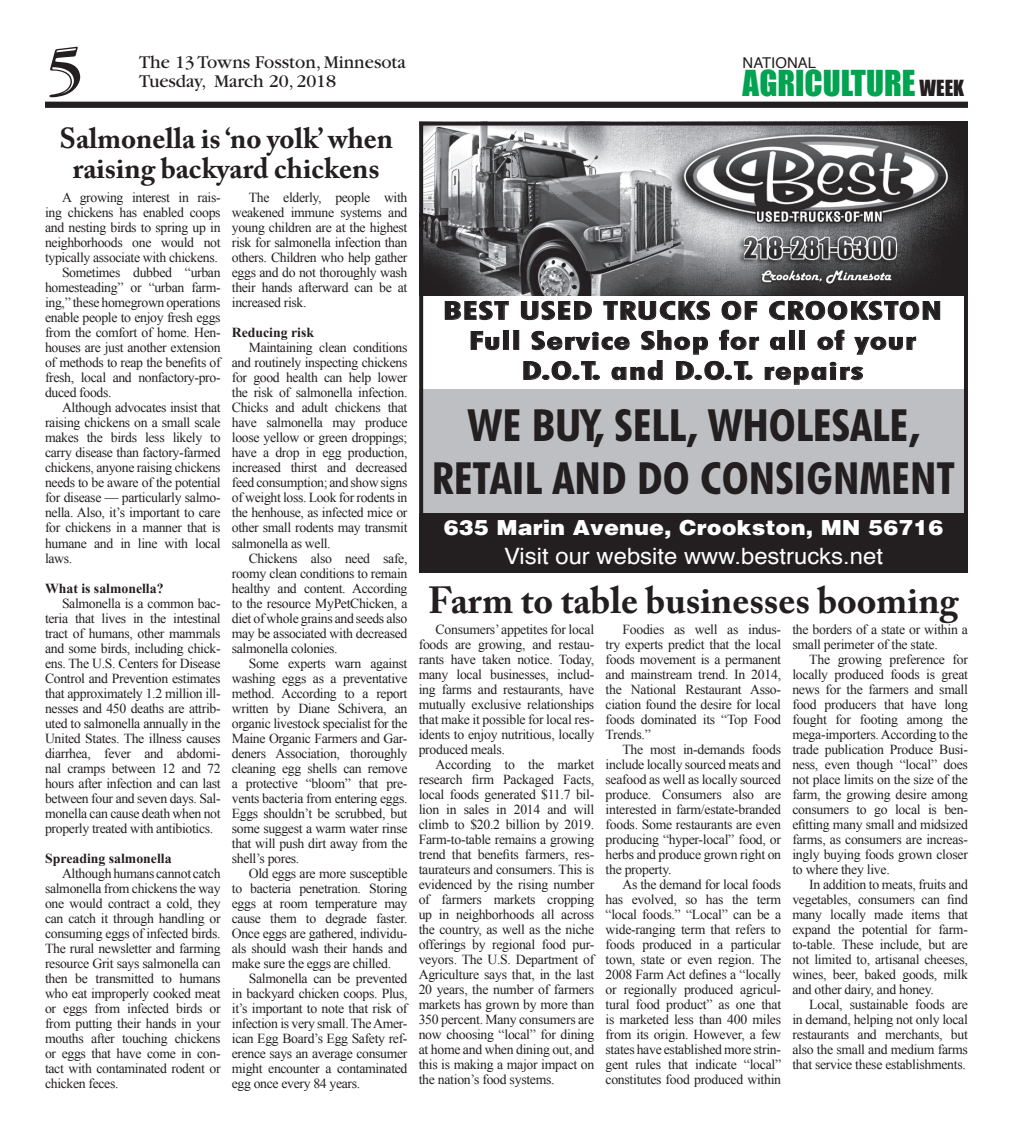
<style>
.page{position:relative;width:1013px;height:1144px;background:#fff}
.page>*{position:absolute;margin:0;border:0;box-sizing:border-box;transform-origin:0 0}
.t1{font:700 63.88px "Garamond Handtooled";color:#231f20}
.t2{font:700 condensed 44.38px/53.4px "Futura BT";color:#231f20;text-align:center;scale:1.07 1}
.Title_24pt_columnist{font:700 37.5px "Adobe Caslon Pro";color:#231f20}
.t3{font:32.88px "Impact";color:#00a34f}
.Title_24pt_columnist-2{font:700 28.75px/30px "Adobe Caslon Pro";color:#231f20;text-align:center}
.t4{font:700 condensed 25px/30px "Futura BT";letter-spacing:.035em;color:#231f20;text-align:center;scale:1.49 1}
.t5{font:22.5px "Helvetica";color:#fff;scale:1.06 1}
.t6{font:900 21.25px "Helvetica";color:#fff;scale:1.06 1}
.t7{font:18.75px "Garamond";color:#231f20}
.t8{font:14.88px "Helvetica";color:#231f20}
.Body_Copy{font:13.75px/15px "Times New Roman";letter-spacing:-.025em;color:#231f20;text-align:justify}
.Highlights{font:700 13.75px "Times New Roman";color:#231f20}
.s1{font-size:20.38px;color:#231f20}
</style>
<div class="page">
<div style="left:45px;top:102px;width:923px;height:6px;background:#231f20"></div>
<div style="left:419px;top:389px;width:549px;height:125px;background:#bebfc2"></div>
<svg style="left:444px;top:300px;width:65px;height:20px"></svg>
<svg style="left:470px;top:331px;width:29px;height:19px"></svg>
<div style="left:503px;top:330px;width:6px;height:20px;border:1px solid #231f20"></div>
<div style="left:513px;top:330px;width:6px;height:20px;border:1px solid #231f20"></div>
<svg style="left:520px;top:300px;width:420px;height:85px"></svg>
<img style="left:424px;top:122px;width:544px;height:173px">
<div style="left:419px;top:513px;width:549px;height:59px;background:#231f20"></div>
<div style="left:419px;top:122px;width:548px;height:450px;border:4px solid #231f20"></div>
<h1 class="t1" style="left:45px;top:33px;width:42px">5</h1>
<h3 class="t7" style="left:139px;top:52px;width:268px">The 13 Towns Fosston, Minnesota</h3>
<h3 class="t7" style="left:139px;top:71px;width:198px">Tuesday, March 20, 2018</h3>
<p class="t8" style="left:742px;top:51px;width:75px">NATIONAL</p>
<h3 class="t3" style="left:742px;top:57px;width:223px">AGRICULTURE <span class="s1">WEEK</span></h3>
<p class="Title_24pt_columnist-2" style="left:59px;top:123px;width:335px">Salmonella is ‘no yolk’ when raising backyard chickens</p>
<p class="Body_Copy" style="left:45px;top:190px;width:177px;text-indent:17px">A growing interest in rais&shy;ing chickens has enabled coops and nesting birds to spring up in neighborhoods one would not typically associate with chickens.</p>
<p class="Body_Copy" style="left:45px;top:265px;width:177px;text-indent:17px">Sometimes dubbed “urban homesteading” or “urban farm&shy;ing,” these homegrown operations enable people to enjoy fresh eggs from the comfort of home. Hen&shy;houses are just another extension of methods to reap the benefits of fresh, local and nonfactory-pro&shy;duced foods.</p>
<p class="Body_Copy" style="left:45px;top:400px;width:177px;text-indent:17px">Although advocates insist that raising chickens on a small scale makes the birds less likely to carry disease than factory-farmed chickens, anyone raising chickens needs to be aware of the potential for disease — particularly salmo&shy;nella. Also, it’s important to care for chickens in a manner that is humane and in line with local laws.</p>
<p class="Highlights" style="left:45px;top:579px;width:120px">What is salmonella?</p>
<p class="Body_Copy" style="left:45px;top:595px;width:177px;text-indent:17px">Salmonella is a common bac&shy;teria that lives in the intestinal tract of humans, other mammals and some birds, including chick&shy;ens. The U.S. Centers for Disease Control and Prevention estimates that approximately 1.2 million ill&shy;nesses and 450 deaths are attrib&shy;uted to salmonella annually in the United States. The illness causes diarrhea, fever and abdomi&shy;nal cramps between 12 and 72 hours after infection and can last between four and seven days. Sal&shy;monella can cause death when not properly treated with antibiotics.</p>
<p class="Highlights" style="left:45px;top:849px;width:128px">Spreading salmonella</p>
<p class="Body_Copy" style="left:45px;top:865px;width:177px;text-indent:17px">Although humans cannot catch salmonella from chickens the way one would contract a cold, they can catch it through handling or consuming eggs of infected birds.<br>The rural newsletter and farming resource Grit says salmonella can then be transmitted to humans who eat improperly cooked meat or eggs from infected birds or from putting their hands in your mouths after touching chickens or eggs that have come in con&shy;tact with contaminated rodent or chicken feces.</p>
<p class="Body_Copy" style="left:232px;top:190px;width:177px;text-indent:17px">The elderly, people with weakened immune systems and young children are at the highest risk for salmonella infection than others. Children who help gather eggs and do not thoroughly wash their hands afterward can be at increased risk.</p>
<p class="Highlights" style="left:232px;top:324px;width:84px">Reducing risk</p>
<p class="Body_Copy" style="left:232px;top:340px;width:177px;text-indent:17px">Maintaining clean conditions and routinely inspecting chickens for good health can help lower the risk of salmonella infection.<br>Chicks and adult chickens that have salmonella may produce loose yellow or green droppings; have a drop in egg production, increased thirst and decreased feed consumption; and show signs of weight loss. Look for rodents in the henhouse, as infected mice or other small rodents may transmit salmonella as well.</p>
<p class="Body_Copy" style="left:232px;top:550px;width:177px;text-indent:17px">Chickens also need safe, roomy clean conditions to remain healthy and content. According to the resource MyPetChicken, a diet of whole grains and seeds also may be associated with decreased salmonella colonies.</p>
<p class="Body_Copy" style="left:232px;top:655px;width:177px;text-indent:17px">Some experts warn against washing eggs as a preventative method. According to a report written by Diane Schivera, an organic livestock specialist for the Maine Organic Farmers and Gar&shy;deners Association, thoroughly cleaning egg shells can remove a protective “bloom” that pre&shy;vents bacteria from entering eggs.<br>Eggs shouldn’t be scrubbed, but some suggest a warm water rinse that will push dirt away from the shell’s pores.</p>
<p class="Body_Copy" style="left:232px;top:865px;width:177px;text-indent:17px">Old eggs are more susceptible to bacteria penetration. Storing eggs at room temperature may cause them to degrade faster.<br>Once eggs are gathered, individu&shy;als should wash their hands and make sure the eggs are chilled.</p>
<p class="Body_Copy" style="left:232px;top:970px;width:177px;text-indent:17px">Salmonella can be prevented in backyard chicken coops. Plus, it’s important to note that risk of infection is very small. The Amer&shy;ican Egg Board’s Egg Safety ref&shy;erence says an average consumer might encounter a contaminated egg once every 84 years.</p>
<p class="t4" style="left:443px;top:295px;width:336px">BEST USED TRUCKS OF CROOKSTON<br>Full Service Shop for all of your<br>D.O.T. and D.O.T. repairs</p>
<p class="t2" style="left:432px;top:397px;width:490px">WE BUY, SELL, WHOLESALE,<br>RETAIL AND DO CONSIGNMENT</p>
<p class="t6" style="left:444px;top:514px;width:473px">635 Marin Avenue, Crookston, MN 56716</p>
<p class="t5" style="left:504px;top:540px;width:359px">Visit our website www.bestrucks.net</p>
<p class="Title_24pt_columnist" style="left:428px;top:577px;width:531px">Farm to table businesses booming</p>
<p class="Body_Copy" style="left:418px;top:621px;width:177px;text-indent:17px">Consumers’ appetites for local foods are growing, and restau&shy;rants have taken notice. Today, many local businesses, includ&shy;ing farms and restaurants, have mutually exclusive relationships that make it possible for local res&shy;idents to enjoy nutritious, locally produced meals.</p>
<p class="Body_Copy" style="left:418px;top:756px;width:177px;text-indent:17px">According to the market research firm Packaged Facts, local foods generated $11.7 bil&shy;lion in sales in 2014 and will climb to $20.2 billion by 2019.<br>Farm-to-table remains a growing trend that benefits farmers, res&shy;taurateurs and consumers. This is evidenced by the rising number of farmers markets cropping up in neighborhoods all across the country, as well as the niche offerings by regional food pur&shy;veyors. The U.S. Department of Agriculture says that, in the last 20 years, the number of farmers markets has grown by more than 350 percent. Many consumers are now choosing “local” for dining at home and when dining out, and this is making a major impact on the nation’s food systems.</p>
<p class="Body_Copy" style="left:605px;top:621px;width:177px;text-indent:17px">Foodies as well as indus&shy;try experts predict that the local foods movement is a permanent and mainstream trend. In 2014, the National Restaurant Asso&shy;ciation found the desire for local foods dominated its “Top Food Trends.”</p>
<p class="Body_Copy" style="left:605px;top:741px;width:177px;text-indent:17px">The most in-demands foods include locally sourced meats and seafood as well as locally sourced produce. Consumers also are interested in farm/estate-branded foods. Some restaurants are even producing “hyper-local” food, or herbs and produce grown right on the property.</p>
<p class="Body_Copy" style="left:605px;top:876px;width:177px;text-indent:17px">As the demand for local foods has evolved, so has the term “local foods.” “Local” can be a wide-ranging term that refers to foods produced in a particular town, state or even region. The 2008 Farm Act defines a “locally or regionally produced agricul&shy;tural food product” as one that is marketed less than 400 miles from its origin. However, a few states have established more strin&shy;gent rules that indicate “local” constitutes food produced within</p>
<p class="Body_Copy" style="left:792px;top:621px;width:177px">the borders of a state or within a small perimeter of the state.</p>
<p class="Body_Copy" style="left:792px;top:651px;width:177px;text-indent:17px">The growing preference for locally produced foods is great news for the farmers and small food producers that have long fought for footing among the mega-importers. According to the trade publication Produce Busi&shy;ness, even though “local” does not place limits on the size of the farm, the growing desire among consumers to go local is ben&shy;efitting many small and midsized farms, as consumers are increas&shy;ingly buying foods grown closer to where they live.</p>
<p class="Body_Copy" style="left:792px;top:876px;width:177px;text-indent:17px">In addition to meats, fruits and vegetables, consumers can find many locally made items that expand the potential for farm&shy;to-table. These include, but are not limited to, artisanal cheeses, wines, beer, baked goods, milk and other dairy, and honey.</p>
<p class="Body_Copy" style="left:792px;top:996px;width:177px;text-indent:17px">Local, sustainable foods are in demand, helping not only local restaurants and merchants, but also the small and medium farms that service these establishments.</p>
</div>
